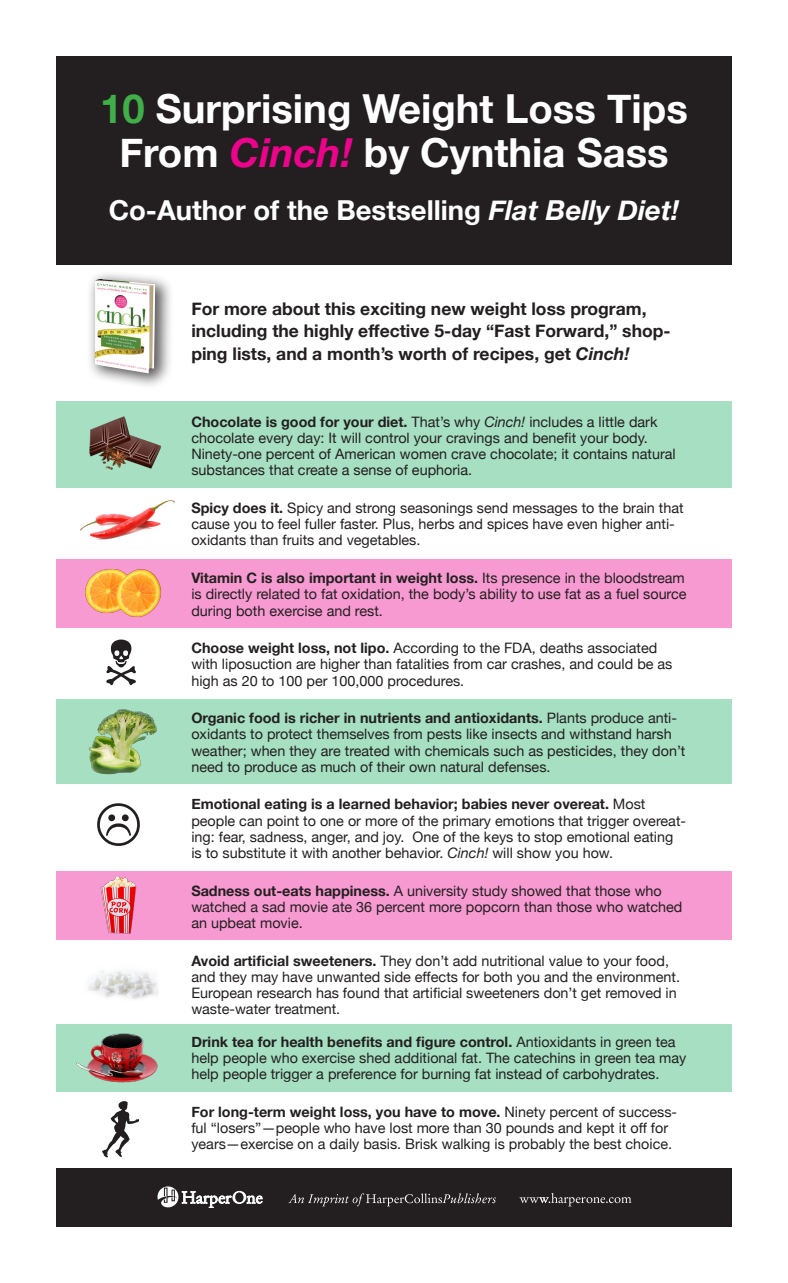
<style>
.page{position:relative;width:788px;height:1283px;background:#fff}
.page>*{position:absolute;margin:0;border:0;box-sizing:border-box;transform-origin:0 0}
.t1{font:700 40px "Helvetica Neue";color:#fff}
.t2{font:700 27.5px "Helvetica Neue";color:#fff}
.t3{font:700 17.5px/22.5px "Helvetica Neue";color:#231f20}
.t4{font:14.38px/16.2px "Helvetica Neue";color:#231f20}
.s1{color:#40ae49}
.s2{font-style:italic;color:#ed028c}
.s3{font-style:italic}
.s4{font-weight:700}
</style>
<div class="page">
<div style="left:56px;top:401px;width:675px;height:87px;background:#a6dfc1"></div>
<div style="left:56px;top:559px;width:675px;height:69px;background:#f79ad1"></div>
<div style="left:56px;top:56px;width:675px;height:209px;background:#231f20"></div>
<div style="left:56px;top:1168px;width:675px;height:58px;background:#231f20"></div>
<svg style="left:182px;top:1191px;width:80px;height:16px"></svg>
<svg style="left:519px;top:1193px;width:112px;height:13px"></svg>
<img style="left:158px;top:1186px;width:20px;height:21px">
<svg style="left:288px;top:1193px;width:208px;height:13px"></svg>
<div style="left:85px;top:268px;width:103px;height:137px;background:#231f20;opacity:.75"></div>
<img style="left:95px;top:279px;width:60px;height:94px">
<div style="left:56px;top:699px;width:675px;height:85px;background:#a6dfc1"></div>
<div style="left:56px;top:871px;width:675px;height:69px;background:#f79ad1"></div>
<div style="left:56px;top:1024px;width:675px;height:67px;background:#a6dfc1"></div>
<img style="left:80px;top:500px;width:95px;height:40px">
<img style="left:88px;top:970px;width:71px;height:29px">
<svg style="left:102px;top:1101px;width:37px;height:56px"></svg>
<img style="left:89px;top:416px;width:73px;height:54px">
<img style="left:85px;top:569px;width:76px;height:48px">
<img style="left:89px;top:709px;width:68px;height:65px">
<img style="left:100px;top:876px;width:36px;height:57px">
<img style="left:76px;top:1033px;width:82px;height:50px">
<p class="t1" style="left:100px;top:84px;width:589px"><span class="s1">10</span> Surprising Weight Loss Tips</p>
<p class="t1" style="left:119px;top:127px;width:550px">From <span class="s2">Cinch!</span> by Cynthia Sass</p>
<p class="t2" style="left:109px;top:193px;width:572px">Co-Author of the Bestselling <span class="s3">Flat Belly Diet!</span></p>
<p class="t3" style="left:191px;top:297px;width:456px">For more about this exciting new weight loss program,</p>
<p class="t3" style="left:191px;top:319px;width:480px">including the highly effective 5-day “Fast Forward,” shop&shy;ping lists, and a month’s worth of recipes, get <span class="s3">Cinch!</span></p>
<p class="t4" style="left:191px;top:413px;width:486px"><span class="s4">Chocolate is good for your diet.</span> That’s why <span class="s3">Cinch!</span> includes a little dark chocolate every day: It will control your cravings and benefit your body.<br>Ninety-one percent of American women crave chocolate; it contains natural substances that create a sense of euphoria.</p>
<p class="t4" style="left:191px;top:499px;width:494px"><span class="s4">Spicy does it.</span> Spicy and strong seasonings send messages to the brain that cause you to feel fuller faster. Plus, herbs and spices have even higher anti&shy;oxidants than fruits and vegetables.</p>
<p class="t4" style="left:191px;top:569px;width:496px"><span class="s4">Vitamin C is also important in weight loss.</span> Its presence in the bloodstream is directly related to fat oxidation, the body’s ability to use fat as a fuel source during both exercise and rest.</p>
<p class="t4" style="left:191px;top:639px;width:482px"><span class="s4">Choose weight loss, not lipo.</span> According to the FDA, deaths associated with liposuction are higher than fatalities from car crashes, and could be as high as 20 to 100 per 100,000 procedures.</p>
<p class="t4" style="left:191px;top:709px;width:495px"><span class="s4">Organic food is richer in nutrients and antioxidants.</span> Plants produce anti&shy;oxidants to protect themselves from pests like insects and withstand harsh weather; when they are treated with chemicals such as pesticides, they don’t need to produce as much of their own natural defenses.</p>
<p class="t4" style="left:191px;top:796px;width:496px"><span class="s4">Emotional eating is a learned behavior; babies never overeat.</span> Most people can point to one or more of the primary emotions that trigger overeat&shy;ing: fear, sadness, anger, and joy. One of the keys to stop emotional eating is to substitute it with another behavior. <span class="s3">Cinch!</span> will show you how.</p>
<p class="t4" style="left:191px;top:882px;width:492px"><span class="s4">Sadness out-eats happiness.</span> A university study showed that those who watched a sad movie ate 36 percent more popcorn than those who watched an upbeat movie.</p>
<p class="t4" style="left:191px;top:952px;width:490px"><span class="s4">Avoid artificial sweeteners.</span> They don’t add nutritional value to your food, and they may have unwanted side effects for both you and the environment.<br>European research has found that artificial sweeteners don’t get removed in waste-water treatment.</p>
<p class="t4" style="left:191px;top:1033px;width:496px"><span class="s4">Drink tea for health benefits and figure control.</span> Antioxidants in green tea help people who exercise shed additional fat. The catechins in green tea may help people trigger a preference for burning fat instead of carbohydrates.</p>
<p class="t4" style="left:191px;top:1103px;width:487px"><span class="s4">For long-term weight loss, you have to move.</span> Ninety percent of success&shy;ful “losers”—people who have lost more than 30 pounds and kept it off for years—exercise on a daily basis. Brisk walking is probably the best choice.</p>
</div>
